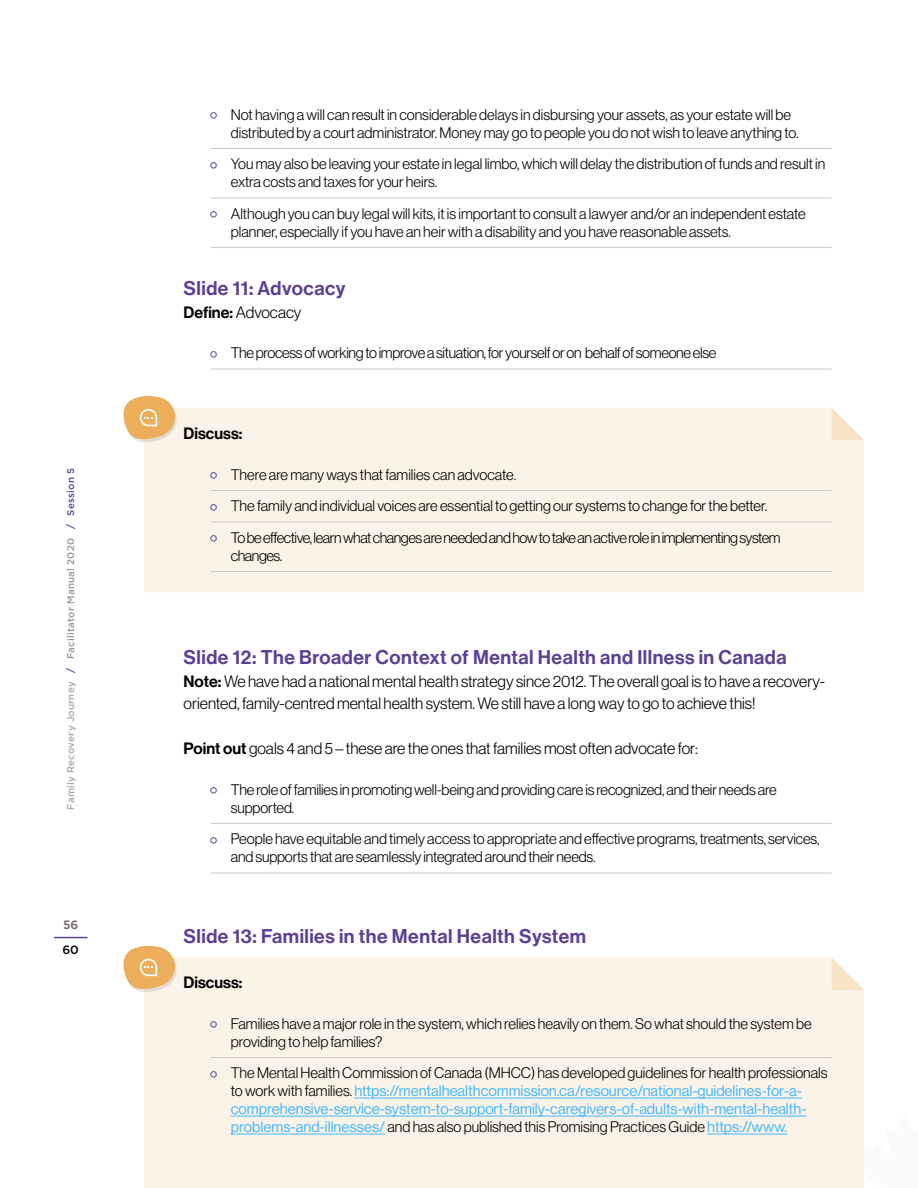
<style>
.page{position:relative;width:918px;height:1188px;background:#fff}
.page>*{position:absolute;margin:0;border:0;box-sizing:border-box;transform-origin:0 0}
.t1{font:19.5px "N Haas Grotesk DS Pro 65 Md";letter-spacing:.025em;color:#5b4094}
.t2{font:16.2px/22.5px "N Haas Grotesk DS Pro 45 Lt";color:#000}
.t3{font:16.2px "N Haas Grotesk DS Pro 65 Md";color:#000}
.t4{font:15px/18px "N Haas Grotesk DS Pro 45 Lt";color:#000}
.t5{font:15px/18px "N Haas Grotesk DS Pro 55 Rg";color:#40b8ff}
.t6{font:15px "N Haas Grotesk DS Pro 45 Lt";letter-spacing:-.02em;color:#000}
.t7{font:15px "N Haas Grotesk DS Pro 45 Lt";letter-spacing:-.03em;color:#000}
.t8{font:500 12px "Gotham HTF";color:#6c6361}
.t9{font:500 12px "Gotham HTF";color:#000}
.t10{font:500 9.75px "Gotham HTF";letter-spacing:.025em;color:#a7a9ac}
.s1{color:#5b4094}
.s2{color:#939598}
.s3{font-family:"N Haas Grotesk DS Pro 65 Md"}
.s4{font-family:"N Haas Grotesk DS Pro 45 Lt";color:#000}
.s5{font-family:"N Haas Grotesk DS Pro 55 Rg";color:#40b8ff}
</style>
<div class="page">
<hr style="left:54px;top:937px;width:33px;height:1px;background:#5b4094">
<div style="left:144px;top:408px;width:720px;height:184px;background:#fcf3e8"></div>
<svg style="left:832px;top:408px;width:32px;height:32px"></svg>
<div style="left:144px;top:958px;width:720px;height:230px;background:#fcf3e8"></div>
<svg style="left:832px;top:958px;width:32px;height:32px"></svg>
<svg style="left:123px;top:396px;width:56px;height:46px"></svg>
<svg style="left:123px;top:946px;width:56px;height:46px"></svg>
<hr style="left:211px;top:148px;width:621px;height:1px;background:#cec9c8">
<hr style="left:211px;top:198px;width:621px;height:1px;background:#cec9c8">
<hr style="left:211px;top:247px;width:621px;height:1px;background:#cec9c8">
<hr style="left:211px;top:369px;width:621px;height:1px;background:#cec9c8">
<hr style="left:211px;top:490px;width:621px;height:1px;background:#cec9c8">
<hr style="left:211px;top:522px;width:621px;height:1px;background:#cec9c8">
<hr style="left:211px;top:571px;width:621px;height:1px;background:#cec9c8">
<hr style="left:211px;top:823px;width:621px;height:1px;background:#cec9c8">
<hr style="left:211px;top:873px;width:621px;height:1px;background:#cec9c8">
<hr style="left:211px;top:1057px;width:621px;height:1px;background:#cec9c8">
<hr style="left:354px;top:1098px;width:448px;height:1px;background:#40b8ff">
<hr style="left:231px;top:1116px;width:576px;height:1px;background:#40b8ff">
<hr style="left:231px;top:1134px;width:154px;height:1px;background:#40b8ff">
<hr style="left:707px;top:1134px;width:80px;height:1px;background:#40b8ff">
<svg style="left:211px;top:472px;width:14px;height:7px"></svg>
<svg style="left:211px;top:504px;width:14px;height:7px"></svg>
<svg style="left:211px;top:535px;width:13px;height:7px"></svg>
<svg style="left:211px;top:1021px;width:14px;height:7px"></svg>
<svg style="left:211px;top:1071px;width:14px;height:7px"></svg>
<p class="t10" style="left:65px;top:810px;width:343px;rotate:-90deg">Family Recovery Journey <span class="s1">/</span> <span class="s2">Facilitator Manual 2020</span> <span class="s1">/ Session 5</span></p>
<p class="t8" style="left:63px;top:918px;width:17px">56</p>
<p class="t9" style="left:62px;top:943px;width:18px">60</p>
<p class="t4" style="left:231px;top:105px;width:569px">Not having a will can result in considerable delays in disbursing your assets, as your estate will be distributed by a court administrator. Money may go to people you do not wish to leave anything to.</p>
<p class="t4" style="left:231px;top:155px;width:596px">You may also be leaving your estate in legal limbo, which will delay the distribution of funds and result in extra costs and taxes for your heirs.</p>
<p class="t4" style="left:231px;top:204px;width:577px">Although you can buy legal will kits, it is important to consult a lawyer and/or an independent estate planner, especially if you have an heir with a disability and you have reasonable assets.</p>
<h1 class="t1" style="left:184px;top:277px;width:164px">Slide 11: Advocacy</h1>
<p class="t2" style="left:184px;top:301px;width:119px"><span class="s3">Define:</span> Advocacy</p>
<p class="t6" style="left:231px;top:344px;width:487px">The process of working to improve a situation, for yourself or on behalf of someone else</p>
<p class="t3" style="left:184px;top:424px;width:60px">Discuss:</p>
<p class="t4" style="left:231px;top:459px;width:551px;line-height:31.5px">There are many ways that families can advocate.<br>The family and individual voices are essential to getting our systems to change for the better.<br>To be effective, learn what changes are needed and how to take an active role in implementing system</p>
<p class="t7" style="left:231px;top:547px;width:53px">changes.</p>
<h1 class="t1" style="left:184px;top:646px;width:604px">Slide 12: The Broader Context of Mental Health and Illness in Canada</h1>
<p class="t2" style="left:184px;top:670px;width:643px"><span class="s3">Note:</span> We have had a national mental health strategy since 2012. The overall goal is to have a recovery&shy;oriented, family-centred mental health system. We still have a long way to go to achieve this!</p>
<p class="t2" style="left:184px;top:737px;width:516px"><span class="s3">Point out</span> goals 4 and 5 – these are the ones that families most often advocate for:</p>
<p class="t4" style="left:231px;top:780px;width:548px">The role of families in promoting well-being and providing care is recognized, and their needs are supported.</p>
<p class="t4" style="left:231px;top:830px;width:590px">People have equitable and timely access to appropriate and effective programs, treatments, services, and supports that are seamlessly integrated around their needs.</p>
<h1 class="t1" style="left:184px;top:925px;width:404px">Slide 13: Families in the Mental Health System</h1>
<p class="t3" style="left:184px;top:973px;width:60px">Discuss:</p>
<p class="t4" style="left:231px;top:1014px;width:582px">Families have a major role in the system, which relies heavily on them. So what should the system be providing to help families?</p>
<p class="t4" style="left:231px;top:1064px;width:598px">The Mental Health Commission of Canada (MHCC) has developed guidelines for health professionals</p>
<p class="t5" style="left:231px;top:1082px;width:577px"><span class="s4">to work with families.</span> https://mentalhealthcommission.ca/resource/national-guidelines-for-a&shy;comprehensive-service-system-to-support-family-caregivers-of-adults-with-mental-health-</p>
<p class="t4" style="left:231px;top:1118px;width:558px"><span class="s5">problems-and-illnesses/</span> and has also published this Promising Practices Guide <span class="s5">https://www.</span></p>
</div>
